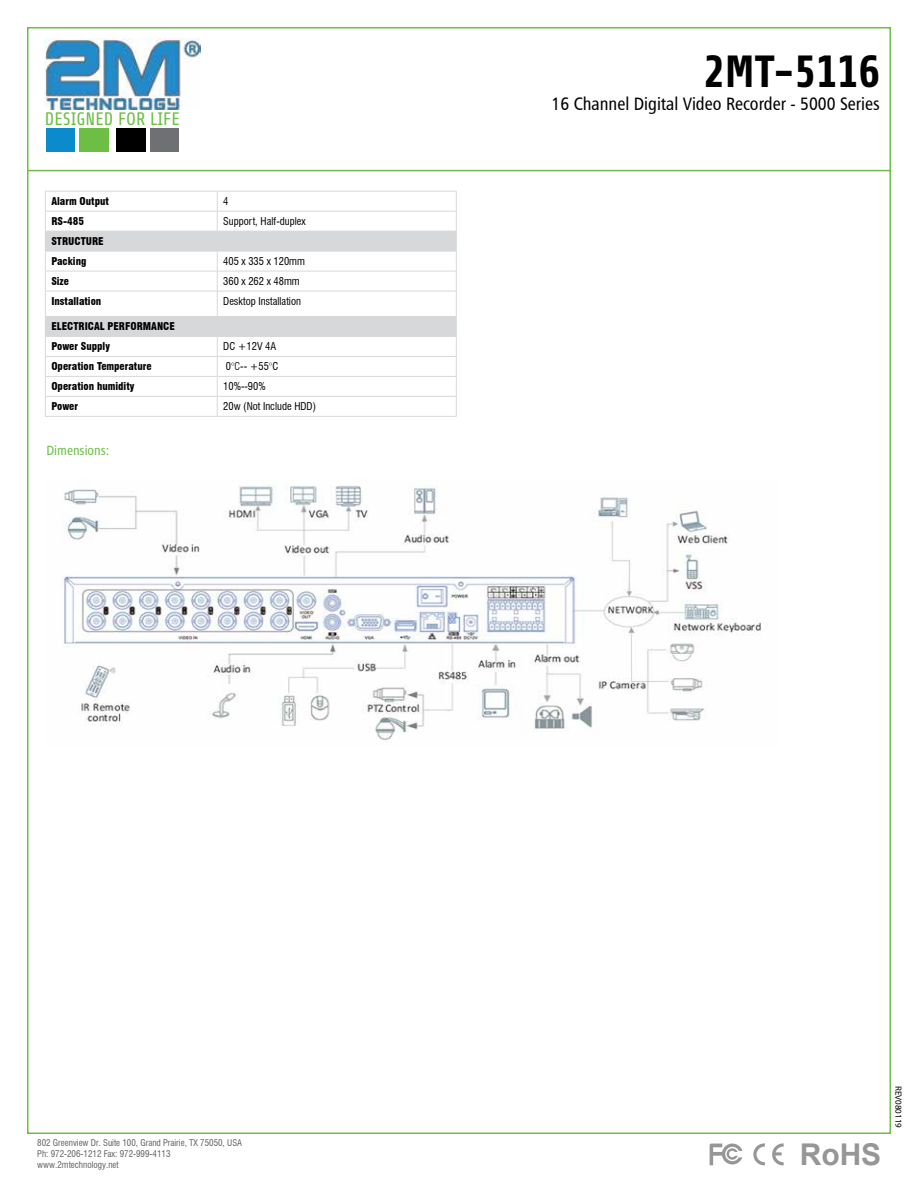
<style>
.page{position:relative;width:918px;height:1188px;background:#fff}
.page>*{position:absolute;margin:0;border:0;box-sizing:border-box;transform-origin:0 0}
.t1{font:700 45px "Share";color:#000}
.t2{font:700 30px "Arial";color:#969696}
.t3{font:18px "Humanist 777 BT Roman Condensed B";color:#000}
.t4{font:18px "Share";color:#6cbe45}
.t5{font:13.5px "Humanist 777 BT Roman Condensed B";color:#6cbe45}
.t6{font:900 condensed 10.5px/20px "Swiss 721 BT";color:#000}
.t7{font:condensed 10.5px "Swiss 721 BT";color:#000}
.t8{font:condensed 9px/10.8px "Swiss 721 BT";color:#606163}
.t9{font:9px "Myriad Pro";color:#000}
.s1{font-weight:300}
</style>
<div class="page">
<img style="left:44px;top:39px;width:156px;height:70px">
<div style="left:151px;top:129px;width:28px;height:23px;background:#6f7073"></div>
<div style="left:116px;top:129px;width:29px;height:23px;background:#000"></div>
<div style="left:80px;top:129px;width:29px;height:23px;background:#6cbe45"></div>
<div style="left:47px;top:129px;width:28px;height:23px;background:#0b8bcc"></div>
<hr style="left:27px;top:170px;width:864px;height:1px;background:#6cbe45">
<svg style="left:710px;top:1144px;width:32px;height:21px"></svg>
<svg style="left:753px;top:1143px;width:12px;height:22px"></svg>
<svg style="left:772px;top:1143px;width:12px;height:22px"></svg>
<hr style="left:45px;top:191px;width:172px;height:1px;background:#d7d8da">
<hr style="left:217px;top:191px;width:240px;height:1px;background:#d7d8da">
<svg style="left:45px;top:192px;width:412px;height:224px"></svg>
<hr style="left:45px;top:416px;width:172px;height:1px;background:#d7d8da">
<hr style="left:217px;top:416px;width:240px;height:1px;background:#d7d8da">
<img style="left:62px;top:485px;width:699px;height:255px">
<h3 class="t4" style="left:45px;top:109px;width:137px">DESIGNED FOR LIFE</h3>
<p class="t6" style="left:51px;top:191px;width:59px">Alarm Output</p>
<p class="t7" style="left:223px;top:195px;width:7px">4</p>
<p class="t6" style="left:51px;top:211px;width:34px">RS-485</p>
<p class="t7" style="left:223px;top:215px;width:84px">Support, Half-duplex</p>
<p class="t6" style="left:51px;top:231px;width:54px">STRUCTURE<br>Packing</p>
<p class="t7" style="left:223px;top:255px;width:83px">405 x 335 x 120mm</p>
<p class="t6" style="left:51px;top:271px;width:19px">Size</p>
<p class="t7" style="left:223px;top:275px;width:78px">360 x 262 x 48mm</p>
<p class="t6" style="left:51px;top:291px;width:52px">Installation</p>
<p class="t7" style="left:223px;top:295px;width:79px">Desktop Installation</p>
<p class="t6" style="left:51px;top:317px;width:125px">ELECTRICAL PERFORMANCE<br>Power Supply</p>
<p class="t7" style="left:223px;top:340px;width:54px">DC +12V 4A</p>
<p class="t6" style="left:51px;top:357px;width:102px">Operation Temperature</p>
<p class="t7" style="left:226px;top:360px;width:54px">0<span class="s1">°C</span>-- +55<span class="s1">°</span>C</p>
<p class="t6" style="left:51px;top:377px;width:85px">Operation humidity</p>
<p class="t7" style="left:223px;top:380px;width:44px">10%--90%</p>
<p class="t6" style="left:51px;top:397px;width:28px">Power</p>
<p class="t7" style="left:223px;top:400px;width:94px">20w (Not Include HDD)</p>
<p class="t5" style="left:46px;top:441px;width:64px">Dimensions:</p>
<h1 class="t1" style="left:704px;top:47px;width:177px">2MT-5116</h1>
<h3 class="t3" style="left:552px;top:93px;width:330px">16 Channel Digital Video Recorder - 5000 Series</h3>
<p class="t8" style="left:37px;top:1138px;width:206px">802 Greenview Dr. Suite 100, Grand Prairie, TX 75050, USA<br>Ph: 972-206-1212 Fax: 972-999-4113 www.2mtechnology.net</p>
<h2 class="t2" style="left:800px;top:1135px;width:83px">RoHS</h2>
<p class="t9" style="left:904px;top:1086px;width:44px;rotate:90deg">REV080119</p>
</div>
